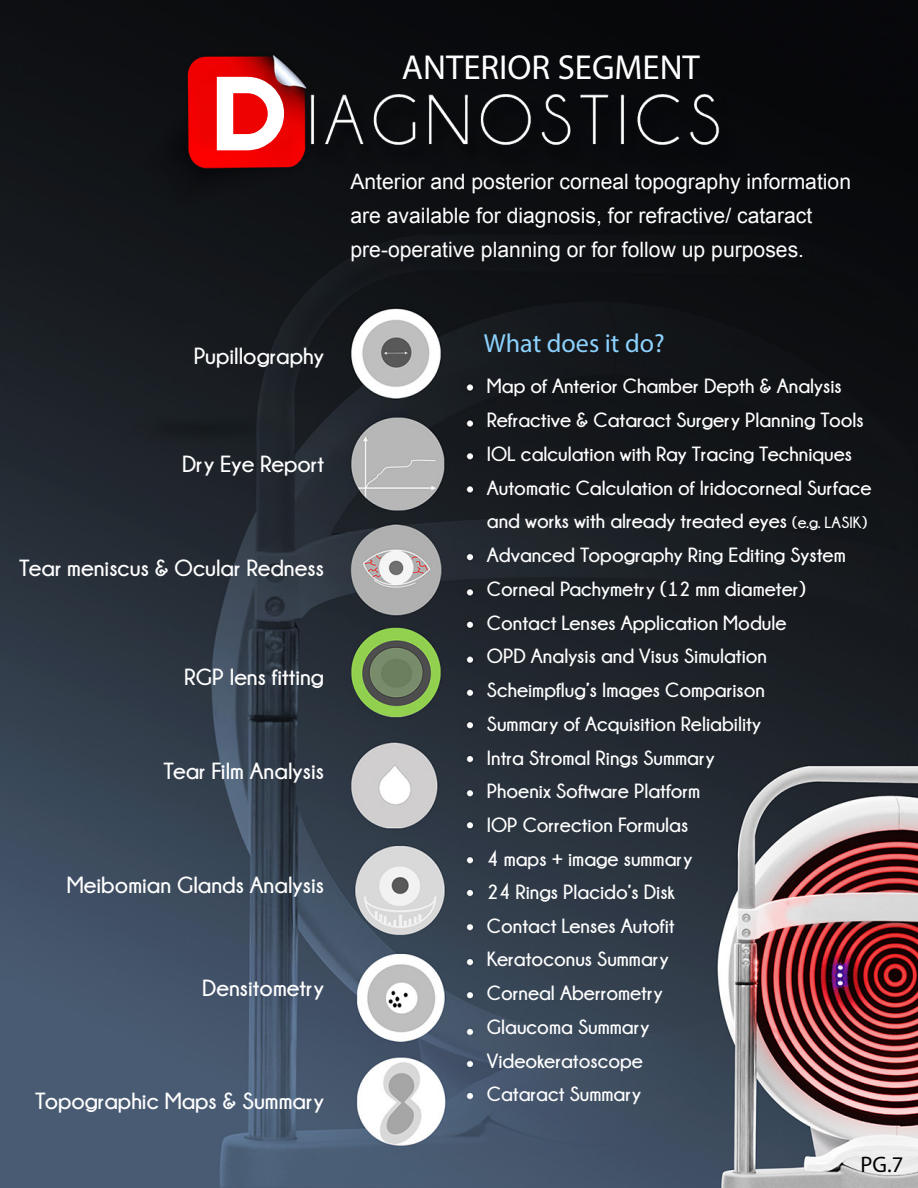
<style>
.page{position:relative;width:918px;height:1188px;background:#fff}
.page>*{position:absolute;margin:0;border:0;box-sizing:border-box;transform-origin:0 0}
.t1{font:105.6px "Steinberg";color:#fff}
.t2{font:34.8px "Myriad Pro";color:#fff}
.t3{font:26.1px "Myriad Pro";color:#8cd2ff}
.t4{font:700 23.25px "Champagne&Limousines";color:#fff}
.t5{font:22.5px "Myriad Pro";color:#000}
.t6{font:21.3px/34px "Arial";color:#fff}
.t7{font:700 20.55px/33.8px "Champagne&Limousines";color:#fff}
.s1{font-size:16.2px}
</style>
<div class="page">
<img style="left:1px;top:0;width:917px;height:1187px">
<img style="left:307px;top:94px;width:431px;height:74px">
<img style="left:0;top:0;width:1px;height:1188px">
<img style="left:0;top:1187px;width:918px;height:1px">
<h1 class="t1" style="left:212px;top:53px;width:77px">D</h1>
<h2 class="t2" style="left:402px;top:46px;width:300px">ANTERIOR SEGMENT</h2>
<p class="t6" style="left:350px;top:165px;width:502px">Anterior and posterior corneal topography information are available for diagnosis, for refractive/ cataract pre-operative planning or for follow up purposes.</p>
<p class="t4" style="left:194px;top:343px;width:132px">Pupillography</p>
<p class="t4" style="left:182px;top:452px;width:143px">Dry Eye Report</p>
<p class="t4" style="left:19px;top:555px;width:306px">Tear meniscus &amp; Ocular Redness</p>
<p class="t4" style="left:184px;top:664px;width:141px">RGP lens fitting</p>
<p class="t4" style="left:164px;top:758px;width:162px">Tear Film Analysis</p>
<p class="t4" style="left:67px;top:872px;width:259px">Meibomian Glands Analysis</p>
<p class="t4" style="left:202px;top:975px;width:123px">Densitometry</p>
<p class="t4" style="left:35px;top:1088px;width:290px">Topographic Maps &amp; Summary</p>
<p class="t3" style="left:484px;top:327px;width:182px">What does it do?</p>
<p class="t7" style="left:487px;top:369px;width:386px">Map of Anterior Chamber Depth &amp; Analysis<br>Refractive &amp; Cataract Surgery Planning Tools<br>IOL calculation with Ray Tracing Techniques<br>Automatic Calculation of Iridocorneal Surface and works with already treated eyes <span class="s1">(e.g. LASIK)<br></span>Advanced Topography Ring Editing System<br>Corneal Pachymetry (12 mm diameter)<br>Contact Lenses Application Module<br>OPD Analysis and Visus Simulation<br>Scheimpflug’s Images Comparison<br>Summary of Acquisition Reliability<br>Intra Stromal Rings Summary<br>Phoenix Software Platform<br>IOP Correction Formulas<br>4 maps + image summary<br>24 Rings Placido’s Disk<br>Contact Lenses Autofit<br>Keratoconus Summary<br>Corneal Aberrometry<br>Glaucoma Summary<br>Videokeratoscope<br>Cataract Summary</p>
<p class="t5" style="left:861px;top:1150px;width:44px">PG.7</p>
</div>
